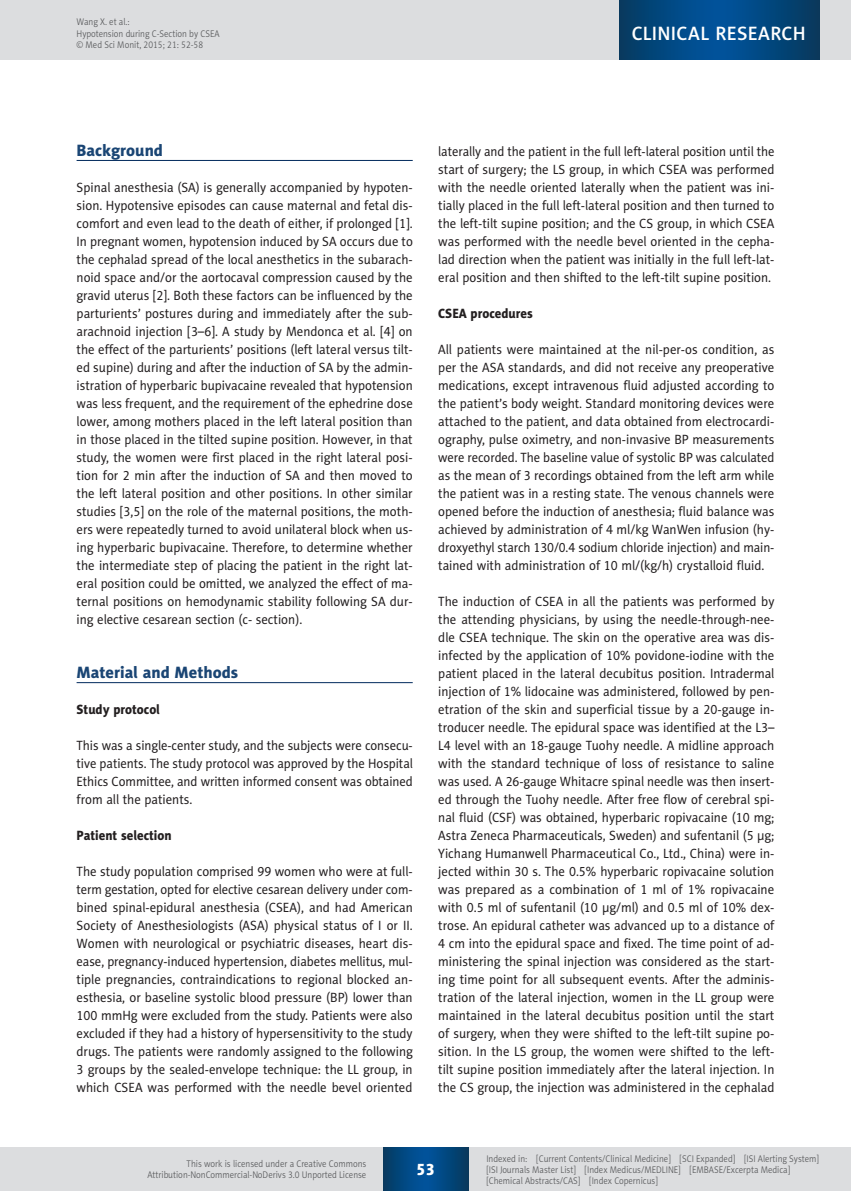
<style>
.page{position:relative;width:851px;height:1191px;background:#fff}
.page>*{position:absolute;margin:0;border:0;box-sizing:border-box;transform-origin:0 0}
.t1{font:19.5px "Naomi Sans EFN Medium";letter-spacing:.015em;color:#fff}
.MSM_Headline_1{font:16.5px "Naomi Sans EFN Heavy";color:#1a4574}
.t2{font:16.5px "Naomi Sans EFN Heavy";color:#fff}
.MSM_Body{font:13.5px/18px "Naomi Sans EFN";color:#231f20;text-align:justify;scale:.95 1}
.MSM_Body-2{font:13.5px/18px "Naomi Sans EFN";color:#231f20;text-align:justify;scale:.94 1}
.MSM_Headline_2{font:13.5px "Naomi Sans EFN Heavy";color:#231f20;scale:.95 1}
.MSM_pagina_zywa{font:9.75px/11.2px "Naomi Sans EFN Light";color:#57585a;scale:.9 1}
.MSM_pagina_sygnatura{font:9.75px "Naomi Sans EFN Light";color:#57585a;scale:.9 1}
</style>
<div class="page">
<hr style="left:77px;top:160px;width:335px;height:1px;background:#00295c">
<hr style="left:77px;top:682px;width:335px;height:1px;background:#00295c">
<div style="left:0;top:1148px;width:850px;height:43px;background:#dcdddf"></div>
<svg style="left:383px;top:1147px;width:85px;height:43px;background:#02477e"></svg>
<div style="left:0;top:0;width:850px;height:60px;background:#dcdddf"></div>
<svg style="left:619px;top:0;width:200px;height:60px;background:#02477e"></svg>
<p class="MSM_pagina_zywa" style="left:77px;top:16px;width:160px">Wang X. et al.:<br>Hypotension during C-Section by CSEA</p>
<p class="MSM_pagina_sygnatura" style="left:77px;top:39px;width:142px">© Med Sci Monit, 2015; 21: 52-58</p>
<h1 class="t1" style="left:631px;top:22px;width:175px">CLINICAL RESEARCH</h1>
<p class="MSM_Headline_1" style="left:77px;top:140px;width:88px">Background</p>
<p class="MSM_Body" style="left:77px;top:178px;width:355px">Spinal anesthesia (SA) is generally accompanied by hypoten&shy;sion. Hypotensive episodes can cause maternal and fetal dis&shy;comfort and even lead to the death of either, if prolonged [1].<br>In pregnant women, hypotension induced by SA occurs due to the cephalad spread of the local anesthetics in the subarach&shy;noid space and/or the aortocaval compression caused by the gravid uterus [2]. Both these factors can be influenced by the parturients’ postures during and immediately after the sub&shy;arachnoid injection [3–6]. A study by Mendonca et al. [4] on the effect of the parturients’ positions (left lateral versus tilt&shy;ed supine) during and after the induction of SA by the admin&shy;istration of hyperbaric bupivacaine revealed that hypotension was less frequent, and the requirement of the ephedrine dose lower, among mothers placed in the left lateral position than in those placed in the tilted supine position. However, in that study, the women were first placed in the right lateral posi&shy;tion for 2 min after the induction of SA and then moved to the left lateral position and other positions. In other similar studies [3,5] on the role of the maternal positions, the moth&shy;ers were repeatedly turned to avoid unilateral block when us&shy;ing hyperbaric bupivacaine. Therefore, to determine whether the intermediate step of placing the patient in the right lat&shy;eral position could be omitted, we analyzed the effect of ma&shy;ternal positions on hemodynamic stability following SA dur&shy;ing elective cesarean section (c- section).</p>
<p class="MSM_Headline_1" style="left:77px;top:662px;width:163px">Material and Methods</p>
<p class="MSM_Headline_2" style="left:77px;top:701px;width:89px">Study protocol</p>
<p class="MSM_Body-2" style="left:77px;top:736px;width:359px">This was a single-center study, and the subjects were consecu&shy;tive patients. The study protocol was approved by the Hospital Ethics Committee, and written informed consent was obtained from all the patients.</p>
<p class="MSM_Headline_2" style="left:77px;top:827px;width:102px">Patient selection</p>
<p class="MSM_Body" style="left:77px;top:862px;width:355px">The study population comprised 99 women who were at full&shy;term gestation, opted for elective cesarean delivery under com&shy;bined spinal-epidural anesthesia (CSEA), and had American Society of Anesthesiologists (ASA) physical status of I or II.<br>Women with neurological or psychiatric diseases, heart dis&shy;ease, pregnancy-induced hypertension, diabetes mellitus, mul&shy;tiple pregnancies, contraindications to regional blocked an&shy;esthesia, or baseline systolic blood pressure (BP) lower than 100 mmHg were excluded from the study. Patients were also excluded if they had a history of hypersensitivity to the study drugs. The patients were randomly assigned to the following 3 groups by the sealed-envelope technique: the LL group, in which CSEA was performed with the needle bevel oriented</p>
<p class="MSM_Body-2" style="left:438px;top:142px;width:359px">laterally and the patient in the full left-lateral position until the start of surgery; the LS group, in which CSEA was performed with the needle oriented laterally when the patient was ini&shy;tially placed in the full left-lateral position and then turned to the left-tilt supine position; and the CS group, in which CSEA was performed with the needle bevel oriented in the cepha&shy;lad direction when the patient was initially in the full left-lat&shy;eral position and then shifted to the left-tilt supine position.</p>
<p class="MSM_Headline_2" style="left:438px;top:305px;width:101px">CSEA procedures</p>
<p class="MSM_Body" style="left:438px;top:340px;width:355px">All patients were maintained at the nil-per-os condition, as per the ASA standards, and did not receive any preoperative medications, except intravenous fluid adjusted according to the patient’s body weight. Standard monitoring devices were attached to the patient, and data obtained from electrocardi&shy;ography, pulse oximetry, and non-invasive BP measurements were recorded. The baseline value of systolic BP was calculated as the mean of 3 recordings obtained from the left arm while the patient was in a resting state. The venous channels were opened before the induction of anesthesia; fluid balance was achieved by administration of 4 ml/kg WanWen infusion (hy&shy;droxyethyl starch 130/0.4 sodium chloride injection) and main&shy;tained with administration of 10 ml/(kg/h) crystalloid fluid.</p>
<p class="MSM_Body" style="left:438px;top:592px;width:355px">The induction of CSEA in all the patients was performed by the attending physicians, by using the needle-through-nee&shy;dle CSEA technique. The skin on the operative area was dis&shy;infected by the application of 10% povidone-iodine with the patient placed in the lateral decubitus position. Intradermal injection of 1% lidocaine was administered, followed by pen&shy;etration of the skin and superficial tissue by a 20-gauge in&shy;troducer needle. The epidural space was identified at the L3– L4 level with an 18-gauge Tuohy needle. A midline approach with the standard technique of loss of resistance to saline was used. A 26-gauge Whitacre spinal needle was then insert&shy;ed through the Tuohy needle. After free flow of cerebral spi&shy;nal fluid (CSF) was obtained, hyperbaric ropivacaine (10 mg; Astra Zeneca Pharmaceuticals, Sweden) and sufentanil (5 μg; Yichang Humanwell Pharmaceutical Co., Ltd., China) were in&shy;jected within 30 s. The 0.5% hyperbaric ropivacaine solution was prepared as a combination of 1 ml of 1% ropivacaine with 0.5 ml of sufentanil (10 μg/ml) and 0.5 ml of 10% dex&shy;trose. An epidural catheter was advanced up to a distance of 4 cm into the epidural space and fixed. The time point of ad&shy;ministering the spinal injection was considered as the start&shy;ing time point for all subsequent events. After the adminis&shy;tration of the lateral injection, women in the LL group were maintained in the lateral decubitus position until the start of surgery, when they were shifted to the left-tilt supine po&shy;sition. In the LS group, the women were shifted to the left&shy;tilt supine position immediately after the lateral injection. In the CS group, the injection was administered in the cephalad</p>
<p class="MSM_pagina_zywa" style="left:147px;top:1158px;width:245px;text-align:right">This work is licensed under a Creative Commons<br>Attribution-NonCommercial-NoDerivs 3.0 Unported License</p>
<p class="t2" style="left:416px;top:1159px;width:21px">53</p>
<p class="MSM_pagina_zywa" style="left:486px;top:1152px;width:371px">Indexed in: [Current Contents/Clinical Medicine] [SCI Expanded] [ISI Alerting System] [ISI Journals Master List] [Index Medicus/MEDLINE] [EMBASE/Excerpta Medica] [Chemical Abstracts/CAS] [Index Copernicus]</p>
</div>
